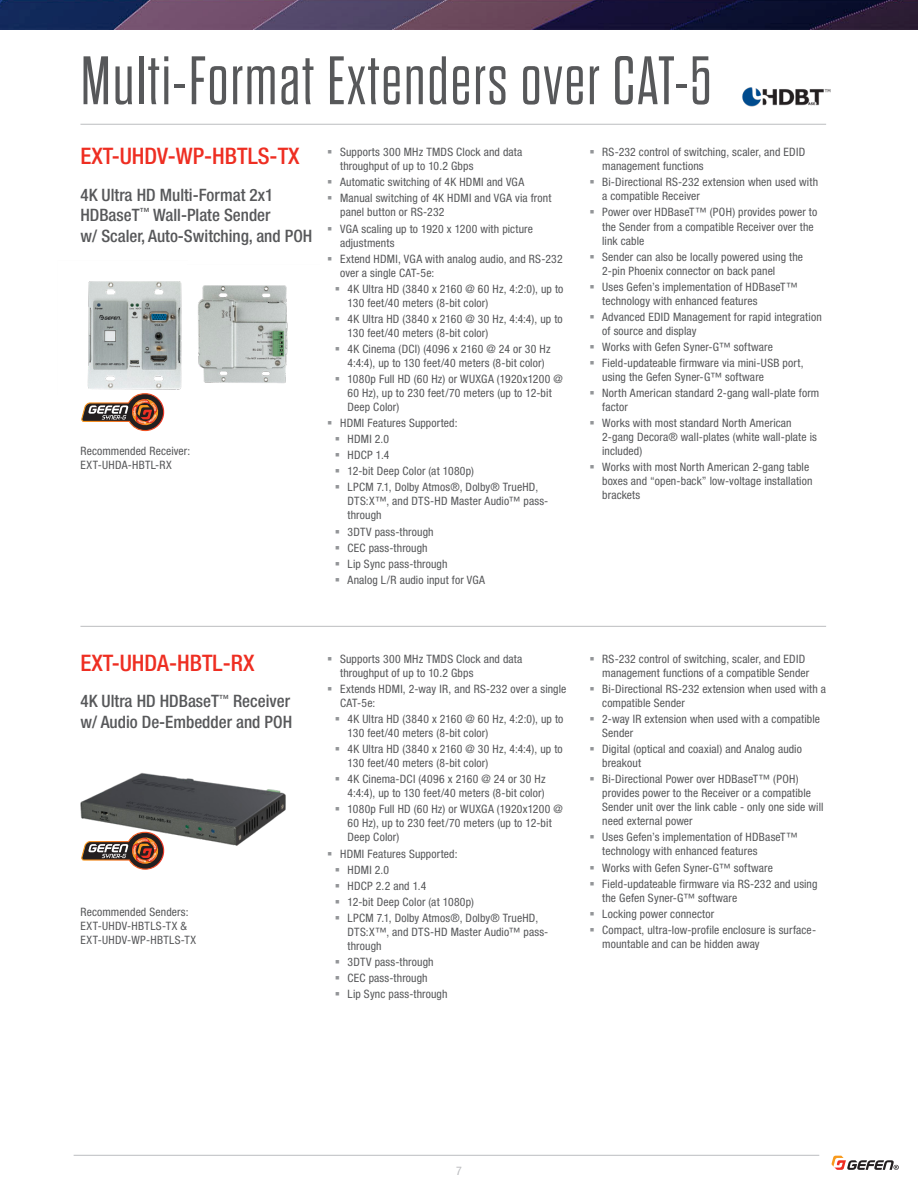
<style>
.page{position:relative;width:918px;height:1188px;background:#fff}
.page>*{position:absolute;margin:0;border:0;box-sizing:border-box;transform-origin:0 0}
.TITLES{font:300 68.4px "Dharma Gothic E";letter-spacing:.025em;color:#57585a}
.g_-_product_names{font:500 condensed 22.8px "Helvetica Neue LT Std";color:#ee2e22}
.g_-_Sub_titles_1{font:500 condensed 17.1px/20.5px "Helvetica Neue LT Std";color:#57585a}
.t1{font:condensed 11.85px "Helvetica Neue LT Std";color:#bcbdc0}
.g_-_product_bullets{font:condensed 11.55px/14px "Helvetica Neue LT Std";letter-spacing:.01em;color:#57585a}
.s1{color:#939598}
</style>
<div class="page">
<hr style="left:74px;top:1155px;width:745px;height:1px;background:#bcbdc0">
<img style="left:0;top:0;width:918px;height:30px">
<img style="left:80px;top:773px;width:206px;height:73px">
<img style="left:87px;top:281px;width:95px;height:109px">
<hr style="left:80px;top:124px;width:746px;height:1px;background:#bcbdc0">
<hr style="left:80px;top:626px;width:746px;height:1px;background:#bcbdc0">
<img style="left:742px;top:87px;width:89px;height:20px">
<img style="left:198px;top:285px;width:90px;height:98px">
<svg style="left:831px;top:1156px;width:68px;height:14px"></svg>
<svg style="left:81px;top:393px;width:84px;height:39px"></svg>
<svg style="left:80px;top:831px;width:85px;height:39px"></svg>
<p class="TITLES" style="left:80px;top:47px;width:632px">Multi-Format Extenders over CAT-5</p>
<p class="g_-_product_names" style="left:80px;top:143px;width:221px">EXT-UHDV-WP-HBTLS-TX</p>
<p class="g_-_Sub_titles_1" style="left:80px;top:184px;width:194px">4K Ultra HD Multi-Format 2x1<br>HDBaseT<sup>™</sup> Wall-Plate Sender</p>
<p class="g_-_Sub_titles_1" style="left:80px;top:225px;width:233px">w/ Scaler, Auto-Switching, and POH</p>
<p class="g_-_product_bullets" style="left:80px;top:444px;width:111px">Recommended Receiver:<br>EXT-UHDA-HBTL-RX</p>
<p class="g_-_product_bullets" style="left:340px;top:145px;width:184px;text-indent:-13px"><span class="s1">▪</span> Supports 300 MHz TMDS Clock and data throughput of up to 10.2 Gbps</p>
<p class="g_-_product_bullets" style="left:327px;top:175px;width:198px"><span class="s1">▪</span> Automatic switching of 4K HDMI and VGA</p>
<p class="g_-_product_bullets" style="left:340px;top:191px;width:213px;text-indent:-13px"><span class="s1">▪</span> Manual switching of 4K HDMI and VGA via front panel button or RS-232</p>
<p class="g_-_product_bullets" style="left:340px;top:221px;width:194px;text-indent:-13px"><span class="s1">▪</span> VGA scaling up to 1920 x 1200 with picture adjustments</p>
<p class="g_-_product_bullets" style="left:340px;top:252px;width:224px;text-indent:-13px"><span class="s1">▪</span> Extend HDMI, VGA with analog audio, and RS-232 over a single CAT-5e:</p>
<p class="g_-_product_bullets" style="left:348px;top:282px;width:217px;text-indent:-13px"><span class="s1">▪</span> 4K Ultra HD (3840 x 2160 @ 60 Hz, 4:2:0), up to<br>130 feet/40 meters (8-bit color)</p>
<p class="g_-_product_bullets" style="left:348px;top:312px;width:217px;text-indent:-13px"><span class="s1">▪</span> 4K Ultra HD (3840 x 2160 @ 30 Hz, 4:4:4), up to<br>130 feet/40 meters (8-bit color)</p>
<p class="g_-_product_bullets" style="left:335px;top:342px;width:217px;text-align:center"><span class="s1">▪</span> 4K Cinema (DCI) (4096 x 2160 @ 24 or 30 Hz<br>4:4:4), up to 130 feet/40 meters (8-bit color)</p>
<p class="g_-_product_bullets" style="left:348px;top:372px;width:217px;text-indent:-13px"><span class="s1">▪</span> 1080p Full HD (60 Hz) or WUXGA (1920x1200 @<br>60 Hz), up to 230 feet/70 meters (up to 12-bit<br>Deep Color)</p>
<p class="g_-_product_bullets" style="left:327px;top:416px;width:132px"><span class="s1">▪</span> HDMI Features Supported:</p>
<p class="g_-_product_bullets" style="left:335px;top:432px;width:56px"><span class="s1">▪</span> HDMI 2.0</p>
<p class="g_-_product_bullets" style="left:335px;top:448px;width:56px"><span class="s1">▪</span> HDCP 1.4</p>
<p class="g_-_product_bullets" style="left:335px;top:464px;width:141px"><span class="s1">▪</span> 12-bit Deep Color (at 1080p)</p>
<p class="g_-_product_bullets" style="left:348px;top:480px;width:202px;text-indent:-13px"><span class="s1">▪</span> LPCM 7.1, Dolby Atmos®, Dolby® TrueHD,<br>DTS:X™, and DTS-HD Master Audio™ pass&shy;through</p>
<p class="g_-_product_bullets" style="left:335px;top:524px;width:100px"><span class="s1">▪</span> 3DTV pass-through</p>
<p class="g_-_product_bullets" style="left:335px;top:541px;width:94px"><span class="s1">▪</span> CEC pass-through</p>
<p class="g_-_product_bullets" style="left:335px;top:557px;width:114px"><span class="s1">▪</span> Lip Sync pass-through</p>
<p class="g_-_product_bullets" style="left:335px;top:573px;width:152px"><span class="s1">▪</span> Analog L/R audio input for VGA</p>
<p class="g_-_product_bullets" style="left:602px;top:145px;width:204px;text-indent:-13px"><span class="s1">▪</span> RS-232 control of switching, scaler, and EDID management functions</p>
<p class="g_-_product_bullets" style="left:602px;top:175px;width:217px;text-indent:-13px"><span class="s1">▪</span> Bi-Directional RS-232 extension when used with a compatible Receiver</p>
<p class="g_-_product_bullets" style="left:602px;top:205px;width:217px;text-indent:-13px"><span class="s1">▪</span> Power over HDBaseT™ (POH) provides power to the Sender from a compatible Receiver over the link cable</p>
<p class="g_-_product_bullets" style="left:602px;top:249px;width:202px;text-indent:-13px"><span class="s1">▪</span> Sender can also be locally powered using the<br>2-pin Phoenix connector on back panel</p>
<p class="g_-_product_bullets" style="left:602px;top:280px;width:197px;text-indent:-13px"><span class="s1">▪</span> Uses Gefen’s implementation of HDBaseT™ technology with enhanced features</p>
<p class="g_-_product_bullets" style="left:602px;top:310px;width:221px;text-indent:-13px"><span class="s1">▪</span> Advanced EDID Management for rapid integration of source and display</p>
<p class="g_-_product_bullets" style="left:589px;top:340px;width:185px"><span class="s1">▪</span> Works with Gefen Syner-G™ software</p>
<p class="g_-_product_bullets" style="left:602px;top:356px;width:203px;text-indent:-13px"><span class="s1">▪</span> Field-updateable firmware via mini-USB port, using the Gefen Syner-G™ software</p>
<p class="g_-_product_bullets" style="left:602px;top:386px;width:219px;text-indent:-13px"><span class="s1">▪</span> North American standard 2-gang wall-plate form factor</p>
<p class="g_-_product_bullets" style="left:602px;top:416px;width:216px;text-indent:-13px"><span class="s1">▪</span> Works with most standard North American<br>2-gang Decora® wall-plates (white wall-plate is included)</p>
<p class="g_-_product_bullets" style="left:602px;top:460px;width:212px;text-indent:-13px"><span class="s1">▪</span> Works with most North American 2-gang table boxes and “open-back” low-voltage installation brackets</p>
<p class="g_-_product_names" style="left:80px;top:649px;width:175px">EXT-UHDA-HBTL-RX</p>
<p class="g_-_Sub_titles_1" style="left:80px;top:691px;width:211px">4K Ultra HD HDBaseT<sup>™</sup> Receiver</p>
<p class="g_-_Sub_titles_1" style="left:80px;top:711px;width:213px">w/ Audio De-Embedder and POH</p>
<p class="g_-_product_bullets" style="left:80px;top:905px;width:117px">Recommended Senders:<br>EXT-UHDV-HBTLS-TX &amp;<br>EXT-UHDV-WP-HBTLS-TX</p>
<p class="g_-_product_bullets" style="left:340px;top:652px;width:184px;text-indent:-13px"><span class="s1">▪</span> Supports 300 MHz TMDS Clock and data throughput of up to 10.2 Gbps</p>
<p class="g_-_product_bullets" style="left:340px;top:682px;width:228px;text-indent:-13px"><span class="s1">▪</span> Extends HDMI, 2-way IR, and RS-232 over a single<br>CAT-5e:</p>
<p class="g_-_product_bullets" style="left:348px;top:712px;width:217px;text-indent:-13px"><span class="s1">▪</span> 4K Ultra HD (3840 x 2160 @ 60 Hz, 4:2:0), up to<br>130 feet/40 meters (8-bit color)</p>
<p class="g_-_product_bullets" style="left:348px;top:742px;width:217px;text-indent:-13px"><span class="s1">▪</span> 4K Ultra HD (3840 x 2160 @ 30 Hz, 4:4:4), up to<br>130 feet/40 meters (8-bit color)</p>
<p class="g_-_product_bullets" style="left:335px;top:772px;width:212px;text-align:right"><span class="s1">▪</span> 4K Cinema-DCI (4096 x 2160 @ 24 or 30 Hz<br>4:4:4), up to 130 feet/40 meters (8-bit color)</p>
<p class="g_-_product_bullets" style="left:348px;top:802px;width:217px;text-indent:-13px"><span class="s1">▪</span> 1080p Full HD (60 Hz) or WUXGA (1920x1200 @<br>60 Hz), up to 230 feet/70 meters (up to 12-bit<br>Deep Color)</p>
<p class="g_-_product_bullets" style="left:327px;top:846px;width:132px"><span class="s1">▪</span> HDMI Features Supported:</p>
<p class="g_-_product_bullets" style="left:335px;top:862px;width:56px"><span class="s1">▪</span> HDMI 2.0</p>
<p class="g_-_product_bullets" style="left:335px;top:879px;width:93px"><span class="s1">▪</span> HDCP 2.2 and 1.4</p>
<p class="g_-_product_bullets" style="left:335px;top:895px;width:141px"><span class="s1">▪</span> 12-bit Deep Color (at 1080p)</p>
<p class="g_-_product_bullets" style="left:348px;top:911px;width:202px;text-indent:-13px"><span class="s1">▪</span> LPCM 7.1, Dolby Atmos®, Dolby® TrueHD,<br>DTS:X™, and DTS-HD Master Audio™ pass&shy;through</p>
<p class="g_-_product_bullets" style="left:335px;top:955px;width:100px"><span class="s1">▪</span> 3DTV pass-through</p>
<p class="g_-_product_bullets" style="left:335px;top:971px;width:94px"><span class="s1">▪</span> CEC pass-through</p>
<p class="g_-_product_bullets" style="left:335px;top:987px;width:114px"><span class="s1">▪</span> Lip Sync pass-through</p>
<p class="g_-_product_bullets" style="left:602px;top:652px;width:209px;text-indent:-13px"><span class="s1">▪</span> RS-232 control of switching, scaler, and EDID management functions of a compatible Sender</p>
<p class="g_-_product_bullets" style="left:602px;top:682px;width:225px;text-indent:-13px"><span class="s1">▪</span> Bi-Directional RS-232 extension when used with a compatible Sender</p>
<p class="g_-_product_bullets" style="left:602px;top:712px;width:219px;text-indent:-13px"><span class="s1">▪</span> 2-way IR extension when used with a compatible<br>Sender</p>
<p class="g_-_product_bullets" style="left:602px;top:742px;width:201px;text-indent:-13px"><span class="s1">▪</span> Digital (optical and coaxial) and Analog audio breakout</p>
<p class="g_-_product_bullets" style="left:602px;top:772px;width:223px;text-indent:-13px"><span class="s1">▪</span> Bi-Directional Power over HDBaseT™ (POH) provides power to the Receiver or a compatible Sender unit over the link cable - only one side will need external power</p>
<p class="g_-_product_bullets" style="left:602px;top:830px;width:197px;text-indent:-13px"><span class="s1">▪</span> Uses Gefen’s implementation of HDBaseT™ technology with enhanced features</p>
<p class="g_-_product_bullets" style="left:589px;top:860px;width:185px"><span class="s1">▪</span> Works with Gefen Syner-G™ software</p>
<p class="g_-_product_bullets" style="left:602px;top:876px;width:217px;text-indent:-13px"><span class="s1">▪</span> Field-updateable firmware via RS-232 and using the Gefen Syner-G™ software</p>
<p class="g_-_product_bullets" style="left:589px;top:907px;width:126px"><span class="s1">▪</span> Locking power connector</p>
<p class="g_-_product_bullets" style="left:602px;top:923px;width:215px;text-indent:-13px"><span class="s1">▪</span> Compact, ultra-low-profile enclosure is surface&shy;mountable and can be hidden away</p>
<p class="t1" style="left:456px;top:1164px;width:7px">7</p>
</div>
